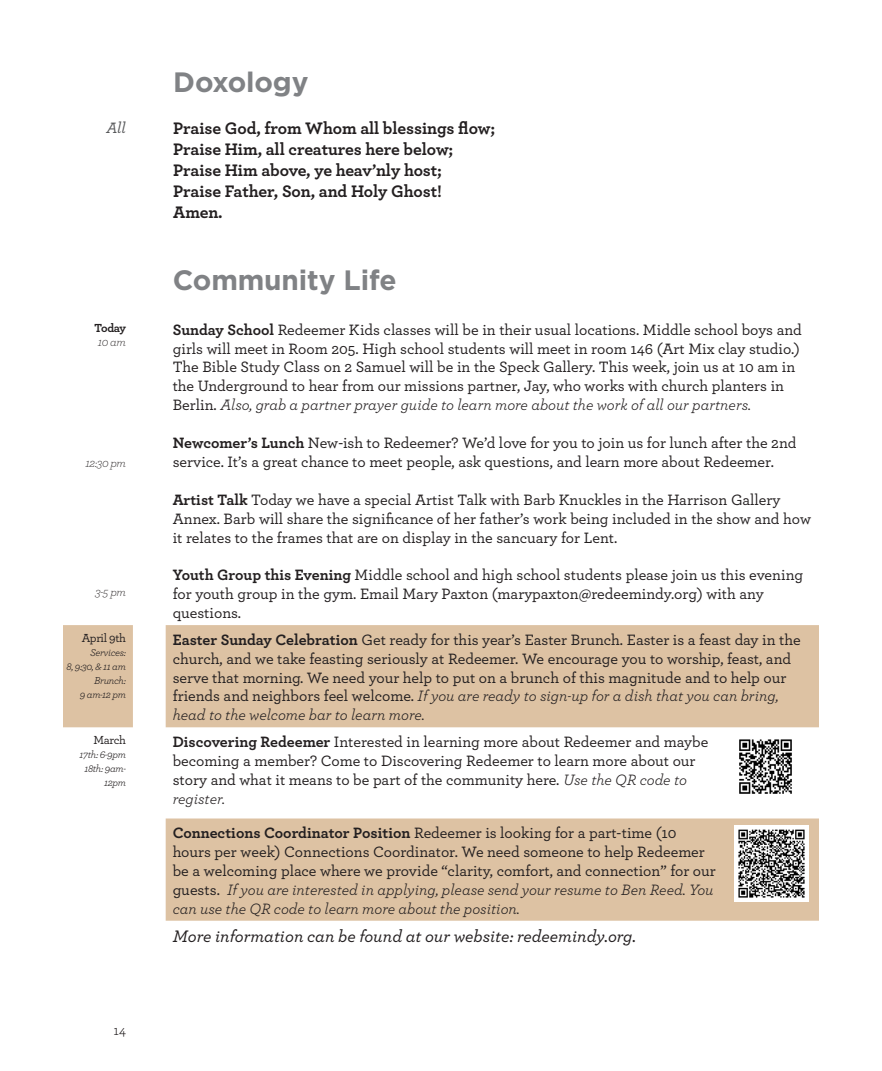
<style>
.page{position:relative;width:882px;height:1071px;background:#fff}
.page>*{position:absolute;margin:0;border:0;box-sizing:border-box;transform-origin:0 0}
._1_HEAD{font:700 28px "Gotham";letter-spacing:-.005em;color:#808285}
._4_PEOPLE{font:700 17.5px "Archer";letter-spacing:-.005em;color:#231f20}
._3_LEADER{font:italic 500 17.5px "Archer";color:#231f20}
._1_HEAD-2{font:700 17.5px "Archer";letter-spacing:-.005em;color:#231f20}
.CommLife_Info{font:500 15.75px/18.9px "Archer";color:#231f20}
.MARGIN_HEADINGS{font:italic 500 15.75px "Archer";color:#57585a}
.t1{font:14px "Archer";color:#231f20}
.CommLife_Time{font:italic 300 12.25px "Archer";letter-spacing:-.03em;color:#231f20}
.CommLife_Time-2{font:500 12.25px "Archer";letter-spacing:-.03em;color:#231f20}
.CommLife_Time-3{font:700 12.25px "Archer";letter-spacing:-.04em;color:#231f20}
.CommLife_Time-4{font:italic 10.5px "Archer";letter-spacing:-.03em;color:#231f20}
.s1{font-weight:700}
.s2{font-weight:400;font-style:italic}
</style>
<div class="page">
<svg style="left:63px;top:625px;width:756px;height:296px;fill:#ddc2a3"></svg>
<img style="left:734px;top:734px;width:63px;height:64px">
<img style="left:735px;top:826px;width:74px;height:76px">
<p class="_1_HEAD" style="left:173px;top:64px;width:137px">Doxology</p>
<p class="MARGIN_HEADINGS" style="left:107px;top:116px;width:21px">All</p>
<p class="_4_PEOPLE" style="left:173px;top:115px;width:324px">Praise God, from Whom all blessings flow;</p>
<p class="_4_PEOPLE" style="left:173px;top:136px;width:282px">Praise Him, all creatures here below;</p>
<p class="_4_PEOPLE" style="left:173px;top:157px;width:270px">Praise Him above, ye heav’nly host;</p>
<p class="_1_HEAD-2" style="left:173px;top:178px;width:270px">Praise Father, Son, and Holy Ghost!</p>
<p class="_1_HEAD-2" style="left:173px;top:199px;width:51px">Amen.</p>
<p class="CommLife_Time-3" style="left:95px;top:318px;width:33px">Today</p>
<p class="CommLife_Time" style="left:98px;top:333px;width:29px">10 am</p>
<p class="CommLife_Time" style="left:86px;top:454px;width:42px">12:30 pm</p>
<p class="CommLife_Time" style="left:95px;top:584px;width:32px">3-5 pm</p>
<p class="CommLife_Time-2" style="left:82px;top:629px;width:46px">April 9th</p>
<p class="CommLife_Time-4" style="left:90px;top:645px;width:37px">Services:</p>
<p class="CommLife_Time-4" style="left:67px;top:659px;width:61px">8, 9:30, &amp; 11 am</p>
<p class="CommLife_Time-4" style="left:94px;top:673px;width:33px">Brunch:</p>
<p class="CommLife_Time-4" style="left:80px;top:687px;width:48px">9 am-12 pm</p>
<p class="CommLife_Time-2" style="left:94px;top:731px;width:34px">March</p>
<p class="CommLife_Time-4" style="left:80px;top:747px;width:48px">17th: 6-9pm</p>
<p class="CommLife_Time-4" style="left:84px;top:761px;width:43px">18th: 9am-</p>
<p class="CommLife_Time-4" style="left:104px;top:775px;width:23px">12pm</p>
<p class="t1" style="left:114px;top:1021px;width:14px">14</p>
<p class="_1_HEAD" style="left:173px;top:262px;width:225px">Community Life</p>
<p class="CommLife_Info" style="left:173px;top:319px;width:631px"><span class="s1">Sunday School</span> Redeemer Kids classes will be in their usual locations. Middle school boys and girls will meet in Room 205. High school students will meet in room 146 (Art Mix clay studio.)<br>The Bible Study Class on 2 Samuel will be in the Speck Gallery. This week, join us at 10 am in the Underground to hear from our missions partner, Jay, who works with church planters in Berlin. <span class="s2">Also, grab a partner prayer guide to learn more about the work of all our partners.</span></p>
<p class="CommLife_Info" style="left:173px;top:432px;width:625px"><span class="s1">Newcomer’s Lunch</span> New-ish to Redeemer? We’d love for you to join us for lunch after the 2nd service. It’s a great chance to meet people, ask questions, and learn more about Redeemer.</p>
<p class="CommLife_Info" style="left:173px;top:489px;width:640px"><span class="s1">Artist Talk</span> Today we have a special Artist Talk with Barb Knuckles in the Harrison Gallery<br>Annex. Barb will share the significance of her father’s work being included in the show and how it relates to the frames that are on display in the sancuary for Lent.</p>
<p class="CommLife_Info" style="left:173px;top:565px;width:632px"><span class="s1">Youth Group this Evening</span> Middle school and high school students please join us this evening</p>
<p class="CommLife_Info" style="left:173px;top:584px;width:593px">for youth group in the gym. Email Mary Paxton (marypaxton@redeemindy.org) with any</p>
<p class="CommLife_Info" style="left:173px;top:603px;width:70px">questions.</p>
<p class="CommLife_Info" style="left:173px;top:629px;width:630px"><span class="s1">Easter Sunday Celebration</span> Get ready for this year’s Easter Brunch. Easter is a feast day in the church, and we take feasting seriously at Redeemer. We encourage you to worship, feast, and serve that morning. We need your help to put on a brunch of this magnitude and to help our friends and neighbors feel welcome. <span class="s2">If you are ready to sign-up for a dish that you can bring, head to the welcome bar to learn more.</span></p>
<p class="CommLife_Info" style="left:173px;top:731px;width:537px"><span class="s1">Discovering Redeemer</span> Interested in learning more about Redeemer and maybe becoming a member? Come to Discovering Redeemer to learn more about our story and what it means to be part of the community here. <span class="s2">Use the QR code to register.</span></p>
<p class="CommLife_Info" style="left:173px;top:823px;width:545px"><span class="s1">Connections Coordinator Position</span> Redeemer is looking for a part-time (10 hours per week) Connections Coordinator. We need someone to help Redeemer be a welcoming place where we provide “clarity, comfort, and connection” for our guests. <span class="s2">If you are interested in applying, please send your resume to Ben Reed. You can use the QR code to learn more about the position.</span></p>
<p class="_3_LEADER" style="left:173px;top:923px;width:465px">More information can be found at our website: redeemindy.org.</p>
</div>
